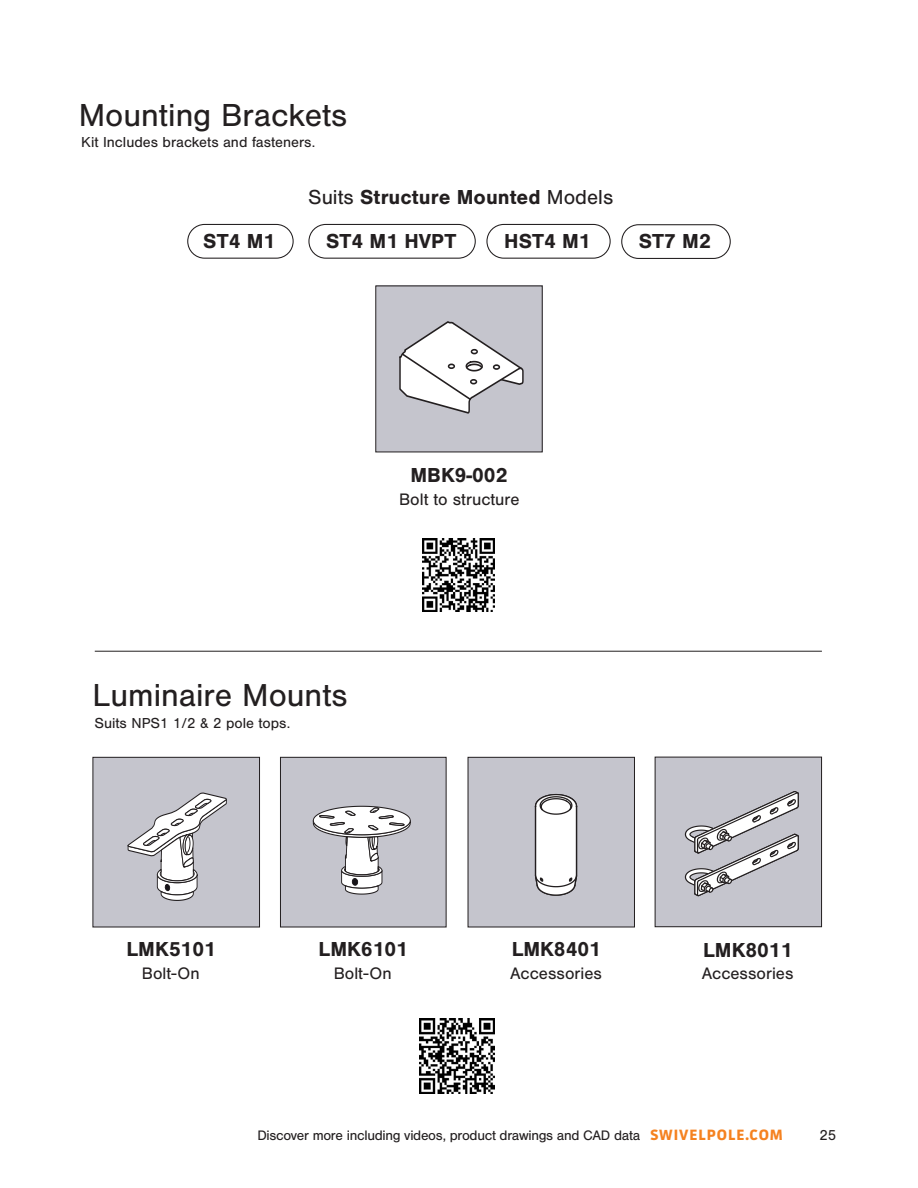
<style>
.page{position:relative;width:918px;height:1188px;background:#fff}
.page>*{position:absolute;margin:0;border:0;box-sizing:border-box;transform-origin:0 0}
.t1{font:33px "Nimbus San";color:#231f20}
.t2{font:700 21px "Nimbus San";color:#231f20}
.t3{font:17.25px "Nimbus San";color:#231f20}
.t4{font:15px "Nimbus San";color:#231f20}
.t5{font:14.25px "Nimbus San";letter-spacing:-.02em;color:#231f20}
.s1{font-weight:400}
.s2{font-family:"Facit";font-weight:700;font-size:15px;color:#f58220}
</style>
<div class="page">
<div style="left:376px;top:286px;width:166px;height:166px;background:#c5c5cd"></div>
<div style="left:375px;top:286px;width:168px;height:166px;border:1px solid #231f20"></div>
<div style="left:655px;top:757px;width:167px;height:170px;background:#c5c5cd"></div>
<div style="left:655px;top:757px;width:167px;height:170px;border:1px solid #231f20"></div>
<div style="left:468px;top:757px;width:166px;height:170px;background:#c5c5cd"></div>
<div style="left:468px;top:757px;width:167px;height:170px;border:1px solid #231f20"></div>
<div style="left:280px;top:757px;width:166px;height:170px;background:#c5c5cd"></div>
<div style="left:280px;top:757px;width:167px;height:170px;border:1px solid #231f20"></div>
<div style="left:93px;top:757px;width:167px;height:170px;background:#c5c5cd"></div>
<div style="left:93px;top:757px;width:167px;height:170px;border:1px solid #231f20"></div>
<div style="left:187px;top:224px;width:107px;height:35px;border:1px solid #231f20;border-radius:17px"></div>
<div style="left:308px;top:224px;width:168px;height:35px;border:1px solid #231f20;border-radius:17px"></div>
<div style="left:486px;top:224px;width:125px;height:35px;border:1px solid #231f20;border-radius:17px"></div>
<div style="left:621px;top:224px;width:110px;height:35px;border:1px solid #231f20;border-radius:17px"></div>
<svg style="left:127px;top:792px;width:100px;height:109px"></svg>
<svg style="left:313px;top:805px;width:98px;height:90px"></svg>
<svg style="left:534px;top:793px;width:44px;height:103px;background:#dbdbdc"></svg>
<svg style="left:685px;top:791px;width:114px;height:106px"></svg>
<svg style="left:399px;top:321px;width:125px;height:93px"></svg>
<img style="left:419px;top:1019px;width:75px;height:74px">
<img style="left:423px;top:539px;width:71px;height:73px">
<hr style="left:95px;top:651px;width:727px;height:1px;background:#231f20">
<p class="t1" style="left:79px;top:97px;width:270px">Mounting Brackets</p>
<p class="t4" style="left:81px;top:134px;width:236px">Kit Includes brackets and fasteners.</p>
<p class="t2" style="left:203px;top:229px;width:74px">ST4 M1</p>
<p class="t2" style="left:308px;top:186px;width:307px"><span class="s1">Suits</span> Structure Mounted <span class="s1">Models</span></p>
<p class="t2" style="left:326px;top:229px;width:132px">ST4 M1 HVPT</p>
<p class="t2" style="left:504px;top:229px;width:88px">HST4 M1</p>
<p class="t2" style="left:639px;top:230px;width:74px">ST7 M2</p>
<p class="t2" style="left:411px;top:463px;width:98px">MBK9-002</p>
<p class="t3" style="left:399px;top:490px;width:122px">Bolt to structure</p>
<p class="t1" style="left:93px;top:677px;width:257px">Luminaire Mounts</p>
<p class="t4" style="left:94px;top:715px;width:197px">Suits NPS1 1/2 &amp; 2 pole tops.</p>
<p class="t2" style="left:127px;top:937px;width:91px">LMK5101</p>
<p class="t2" style="left:319px;top:937px;width:91px">LMK6101</p>
<p class="t2" style="left:512px;top:938px;width:91px">LMK8401</p>
<p class="t2" style="left:703px;top:938px;width:91px">LMK8011</p>
<p class="t3" style="left:142px;top:964px;width:59px">Bolt-On</p>
<p class="t3" style="left:334px;top:964px;width:59px">Bolt-On</p>
<p class="t3" style="left:510px;top:963px;width:93px">Accessories</p>
<p class="t3" style="left:702px;top:964px;width:93px">Accessories</p>
<p class="t5" style="left:257px;top:1128px;width:527px">Discover more including videos, product drawings and CAD data <span class="s2">SWIVELPOLE.COM</span></p>
<p class="t4" style="left:819px;top:1127px;width:18px">25</p>
</div>
